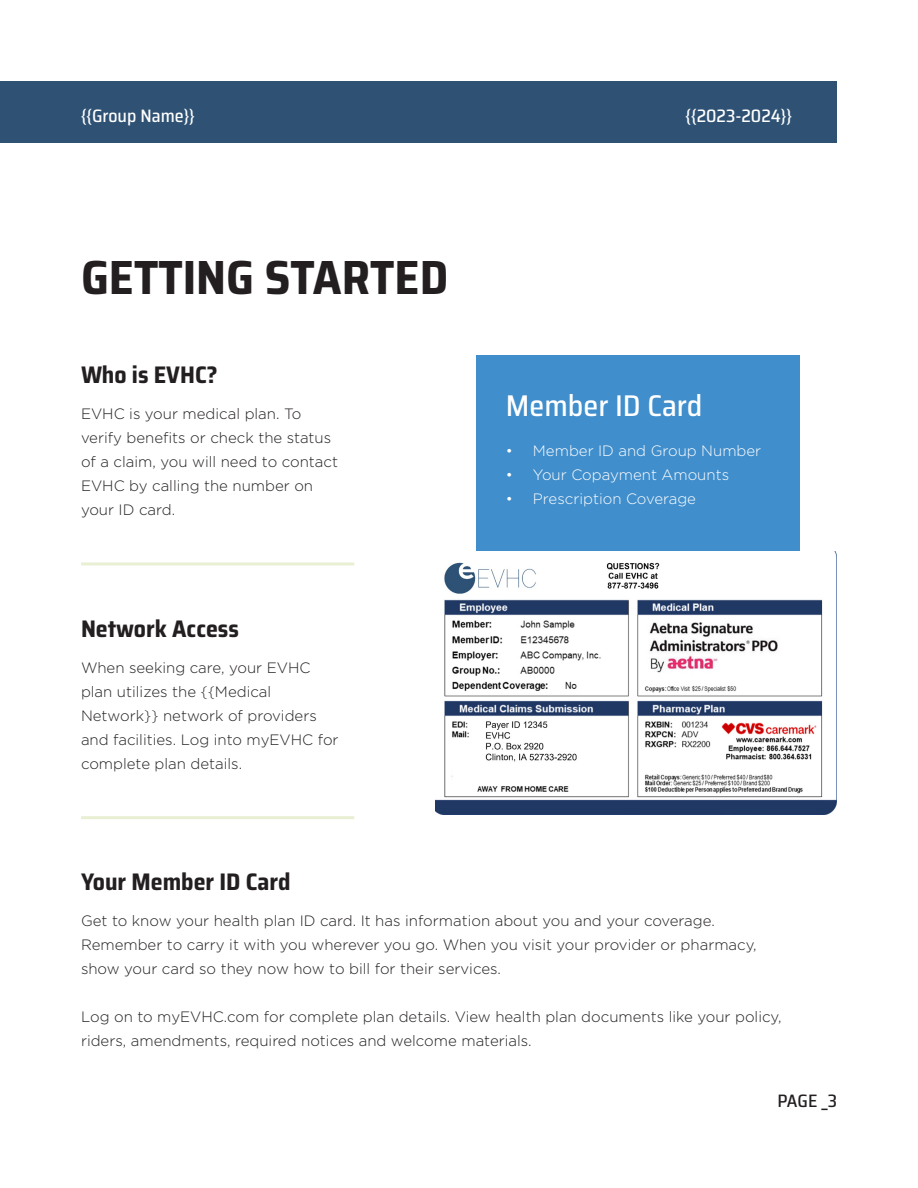
<style>
.page{position:relative;width:918px;height:1188px;background:#fff}
.page>*{position:absolute;margin:0;border:0;box-sizing:border-box;transform-origin:0 0}
._32pt_Size_Align_Lef{font:700 semi-condensed 48px "Saira";color:#231f20}
._20pt_Size_Align_Lef{font:500 semi-condensed 30px "Saira";color:#fff}
._15pt_Size_Align_Lef{font:700 semi-condensed 24px "Saira";color:#231f20}
.t1{font:500 semi-condensed 18px "Saira";color:#fff}
.t2{font:500 semi-condensed 18px "Saira";color:#231f20}
._10pt_Size_Align_Lef{font:300 15px/24px "Gotham";color:#231f20}
.t3{font:300 15px "Gotham";color:#fff}
</style>
<div class="page">
<div style="left:0;top:81px;width:837px;height:62px;background:#2f5274"></div>
<div style="left:476px;top:356px;width:323px;height:227px;background:#408ecc"></div>
<img style="left:436px;top:551px;width:400px;height:264px">
<hr style="left:81px;top:562px;width:273px;height:3px;background:#e8efd3">
<hr style="left:81px;top:816px;width:273px;height:3px;background:#e8efd3">
<p class="t1" style="left:81px;top:102px;width:115px">{{Group Name}}</p>
<p class="t1" style="left:686px;top:102px;width:108px">{{2023-2024}}</p>
<p class="_32pt_Size_Align_Lef" style="left:81px;top:240px;width:369px">GETTING STARTED</p>
<p class="_15pt_Size_Align_Lef" style="left:81px;top:356px;width:138px">Who is EVHC?</p>
<p class="_10pt_Size_Align_Lef" style="left:81px;top:401px;width:259px">EVHC is your medical plan. To verify benefits or check the status of a claim, you will need to contact<br>EVHC by calling the number on your ID card.</p>
<p class="_15pt_Size_Align_Lef" style="left:81px;top:610px;width:159px">Network Access</p>
<p class="_10pt_Size_Align_Lef" style="left:81px;top:655px;width:259px">When seeking care, your EVHC plan utilizes the {{Medical<br>Network}} network of providers and facilities. Log into myEVHC for complete plan details.</p>
<p class="_20pt_Size_Align_Lef" style="left:506px;top:382px;width:198px">Member ID Card</p>
<p class="t3" style="left:506px;top:442px;width:257px">• Member ID and Group Number</p>
<p class="t3" style="left:506px;top:466px;width:225px">• Your Copayment Amounts</p>
<p class="t3" style="left:506px;top:490px;width:192px">• Prescription Coverage</p>
<p class="_15pt_Size_Align_Lef" style="left:81px;top:864px;width:211px">Your Member ID Card</p>
<p class="_10pt_Size_Align_Lef" style="left:81px;top:909px;width:677px">Get to know your health plan ID card. It has information about you and your coverage.<br>Remember to carry it with you wherever you go. When you visit your provider or pharmacy, show your card so they now how to bill for their services.</p>
<p class="_10pt_Size_Align_Lef" style="left:81px;top:1005px;width:702px">Log on to myEVHC.com for complete plan details. View health plan documents like your policy, riders, amendments, required notices and welcome materials.</p>
<p class="t2" style="left:778px;top:1087px;width:61px">PAGE _3</p>
</div>
